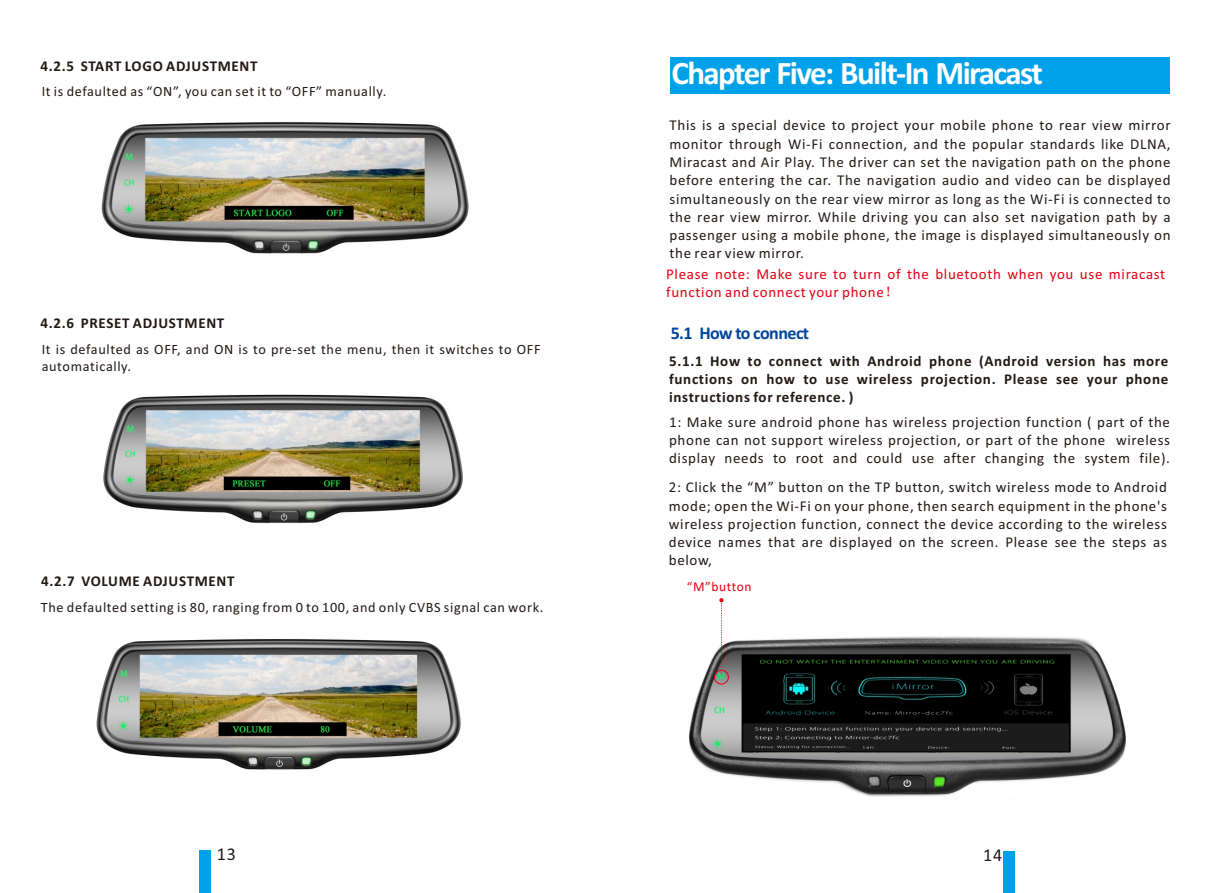
<style>
.page{position:relative;width:1212px;height:893px;background:#fff}
.page>*{position:absolute;margin:0;border:0;box-sizing:border-box;transform-origin:0 0}
.t1{font:700 33px "Calibri";letter-spacing:-.05em;color:#fff}
.t2{font:700 18px "Calibri";letter-spacing:-.03em;color:#00459c}
.t3{font:18px "Calibri";color:#231916}
.t4{font:15px/18.3px "Calibri";letter-spacing:.045em;color:#231916;text-align:justify}
.t5{font:700 15px/18.3px "Calibri";letter-spacing:.045em;color:#231916;text-align:justify}
.t6{font:15px/18.3px "Calibri";letter-spacing:.045em;color:#e60013}
.t7{font:14.25px/17.4px "Calibri";letter-spacing:.045em;color:#231916}
.t8{font:13.5px "Calibri";letter-spacing:.045em;color:#e60013}
.s1{font-family:"Sim Sun"}
</style>
<div class="page">
<img style="left:689px;top:636px;width:437px;height:164px">
<img style="left:103px;top:394px;width:360px;height:130px">
<img style="left:101px;top:121px;width:368px;height:133px">
<div style="left:199px;top:851px;width:12px;height:42px;background:#00a1e9"></div>
<div style="left:670px;top:57px;width:499px;height:37px;background:#00a1e9"></div>
<div style="left:714px;top:670px;width:15px;height:14px;border:1px solid #e60013;border-radius:50%"></div>
<svg style="left:719px;top:598px;width:4px;height:69px"></svg>
<div style="left:1003px;top:851px;width:11px;height:42px;background:#00a1e9"></div>
<img style="left:96px;top:639px;width:365px;height:131px">
<p class="t5" style="left:40px;top:58px;width:219px">4.2.5 START LOGO ADJUSTMENT</p>
<p class="t7" style="left:42px;top:84px;width:346px">It is defaulted as “ON”, you can set it to “OFF” manually.</p>
<p class="t5" style="left:40px;top:315px;width:185px">4.2.6 PRESET ADJUSTMENT</p>
<p class="t7" style="left:42px;top:341px;width:500px">It is defaulted as OFF, and ON is to pre-set the menu, then it switches to OFF automatically.</p>
<p class="t5" style="left:41px;top:573px;width:195px">4.2.7 VOLUME ADJUSTMENT</p>
<p class="t7" style="left:41px;top:600px;width:504px">The defaulted setting is 80, ranging from 0 to 100, and only CVBS signal can work.</p>
<p class="t3" style="left:217px;top:847px;width:21px">13</p>
<h1 class="t1" style="left:671px;top:59px;width:373px">Chapter Five: Built-In Miracast</h1>
<p class="t4" style="left:669px;top:117px;width:503px">This is a special device to project your mobile phone to rear view mirror monitor through Wi-Fi connection, and the popular standards like DLNA, Miracast and Air Play. The driver can set the navigation path on the phone before entering the car. The navigation audio and video can be displayed simultaneously on the rear view mirror as long as the Wi-Fi is connected to the rear view mirror. While driving you can also set navigation path by a passenger using a mobile phone, the image is displayed simultaneously on the rear view mirror.</p>
<p class="t6" style="left:666px;top:266px;width:501px">Please note: Make sure to turn of the bluetooth when you use miracast function and connect your phone<span class="s1">！</span></p>
<p class="t2" style="left:671px;top:325px;width:140px">5.1 How to connect</p>
<p class="t5" style="left:669px;top:353px;width:501px">5.1.1 How to connect with Android phone (Android version has more functions on how to use wireless projection. Please see your phone instructions for reference. )</p>
<p class="t4" style="left:669px;top:414px;width:503px">1: Make sure android phone has wireless projection function ( part of the phone can not support wireless projection, or part of the phone wireless display needs to root and could use after changing the system file).</p>
<p class="t4" style="left:669px;top:479px;width:500px">2: Click the “M” button on the TP button, switch wireless mode to Android mode; open the Wi-Fi on your phone, then search equipment in the phone's wireless projection function, connect the device according to the wireless device names that are displayed on the screen. Please see the steps as below,</p>
<p class="t8" style="left:687px;top:581px;width:66px">“M”button</p>
<p class="t3" style="left:983px;top:847px;width:21px">14</p>
</div>
